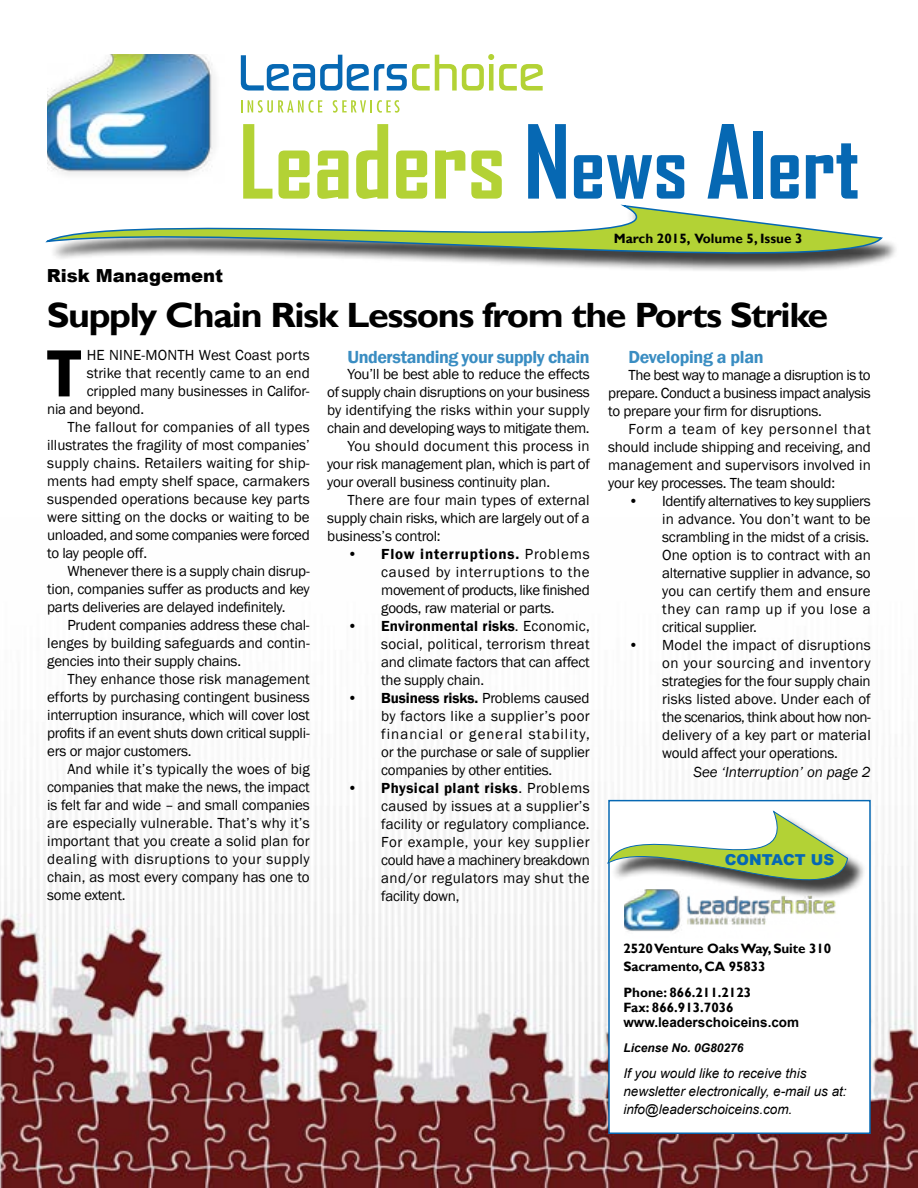
<style>
.page{position:relative;width:918px;height:1188px;background:#fff}
.page>*{position:absolute;margin:0;border:0;box-sizing:border-box;transform-origin:0 0}
.t1{font:700 97.5px "Agency FB";color:#b3d235}
.t2{font:600 69px "Franklin Gothic";color:#000}
.t3{font:700 35.1px "Gill Sans";letter-spacing:-.035em;color:#000;scale:1.07 1}
.t4{font:600 18px "Franklin Gothic";letter-spacing:-.025em;color:#3a8dc2}
.t5{font:900 18px "Arial";color:#000}
.t6{font:900 15.15px "Arial";color:#0668b3}
.t7{font:15px/18px "Franklin Gothic";letter-spacing:-.015em;color:#000;text-align:justify}
.t8{font:15px "Franklin Gothic";letter-spacing:.015em;color:#000}
.t9{font:15px "Franklin Gothic";letter-spacing:.005em;color:#000}
.t10{font:15px "Franklin Gothic";letter-spacing:.01em;color:#000}
.t11{font:15px "Franklin Gothic";letter-spacing:.035em;color:#000}
.t12{font:italic 15px "Franklin Gothic";color:#000}
.t13{font:italic 13.5px/18px "Arial";color:#000}
.t14{font:700 13.5px/18px "Gill Sans";letter-spacing:-.01em;color:#000}
.t15{font:700 13.5px "Gill Sans";color:#000101}
.t16{font:700 13.5px "Arial";color:#000}
.t17{font:italic 700 12px "Arial";color:#000}
.s1{color:#0668b3}
.s2{font-size:88.05px;color:#0668b3}
.s3{font-weight:600}
</style>
<div class="page">
<img style="left:0;top:734px;width:580px;height:454px">
<img style="left:580px;top:757px;width:338px;height:431px">
<div style="left:608px;top:800px;width:263px;height:334px;background:#fff;border:2px solid #0668b3"></div>
<img style="left:47px;top:54px;width:168px;height:121px">
<svg style="left:46px;top:204px;width:837px;height:67px"></svg>
<div style="left:610px;top:813px;width:257px;height:86px;background:#000;opacity:.75"></div>
<svg style="left:607px;top:810px;width:241px;height:107px"></svg>
<svg style="left:241px;top:100px;width:1px;height:12px"></svg>
<svg style="left:248px;top:100px;width:74px;height:13px"></svg>
<svg style="left:333px;top:100px;width:67px;height:13px"></svg>
<svg style="left:241px;top:54px;width:302px;height:37px"></svg>
<img style="left:624px;top:890px;width:220px;height:42px">
<h1 class="t1" style="left:239px;top:101px;width:622px">Leaders <span class="s1">N</span><span class="s2">ews</span> <span class="s1">A</span><span class="s2">lert</span></h1>
<p class="t5" style="left:47px;top:262px;width:178px">Risk Management</p>
<p class="t15" style="left:614px;top:230px;width:190px">March 2015, Volume 5, Issue 3</p>
<h3 class="t3" style="left:47px;top:294px;width:732px">Supply Chain Risk Lessons from the Ports Strike</h3>
<h2 class="t2" style="left:47px;top:331px;width:35px">T</h2>
<p class="t10" style="left:87px;top:346px;width:225px">HE NINE-MONTH West Coast ports</p>
<p class="t7" style="left:87px;top:365px;width:225px">strike that recently came to an end</p>
<p class="t7" style="left:87px;top:383px;width:225px">crippled many businesses in Califor-</p>
<p class="t7" style="left:47px;top:401px;width:98px">nia and beyond.</p>
<p class="t8" style="left:67px;top:418px;width:244px">The fallout for companies of all types</p>
<p class="t7" style="left:47px;top:437px;width:264px">illustrates the fragility of most companies’</p>
<p class="t8" style="left:47px;top:454px;width:264px">supply chains. Retailers waiting for ship-</p>
<p class="t7" style="left:47px;top:473px;width:264px">ments had empty shelf space, carmakers</p>
<p class="t7" style="left:47px;top:491px;width:264px">suspended operations because key parts</p>
<p class="t7" style="left:47px;top:509px;width:264px">were sitting on the docks or waiting to be</p>
<p class="t7" style="left:47px;top:527px;width:264px">unloaded, and some companies were forced</p>
<p class="t7" style="left:47px;top:545px;width:102px">to lay people off.</p>
<p class="t7" style="left:67px;top:563px;width:244px">Whenever there is a supply chain disrup-</p>
<p class="t7" style="left:47px;top:581px;width:264px">tion, companies suffer as products and key</p>
<p class="t7" style="left:47px;top:599px;width:240px">parts deliveries are delayed indefinitely.</p>
<p class="t7" style="left:67px;top:617px;width:244px">Prudent companies address these chal-</p>
<p class="t7" style="left:47px;top:635px;width:264px">lenges by building safeguards and contin-</p>
<p class="t7" style="left:47px;top:653px;width:195px">gencies into their supply chains.</p>
<p class="t7" style="left:67px;top:671px;width:244px">They enhance those risk management</p>
<p class="t7" style="left:47px;top:689px;width:264px">efforts by purchasing contingent business</p>
<p class="t7" style="left:47px;top:707px;width:264px">interruption insurance, which will cover lost</p>
<p class="t7" style="left:47px;top:725px;width:264px">profits if an event shuts down critical suppli-</p>
<p class="t7" style="left:47px;top:743px;width:146px">ers or major customers.</p>
<p class="t9" style="left:67px;top:760px;width:244px">And while it’s typically the woes of big</p>
<p class="t7" style="left:47px;top:779px;width:264px">companies that make the news, the impact</p>
<p class="t7" style="left:47px;top:797px;width:264px">is felt far and wide – and small companies</p>
<p class="t10" style="left:47px;top:814px;width:264px">are especially vulnerable. That’s why it’s</p>
<p class="t9" style="left:47px;top:832px;width:264px">important that you create a solid plan for</p>
<p class="t11" style="left:47px;top:850px;width:264px">dealing with disruptions to your supply</p>
<p class="t7" style="left:47px;top:869px;width:264px">chain, as most every company has one to</p>
<p class="t7" style="left:47px;top:887px;width:80px">some extent.</p>
<p class="t4" style="left:347px;top:345px;width:244px">Understanding your supply chain</p>
<p class="t7" style="left:347px;top:365px;width:244px">You’ll be best able to reduce the effects</p>
<p class="t7" style="left:327px;top:383px;width:264px">of supply chain disruptions on your business</p>
<p class="t9" style="left:327px;top:401px;width:264px">by identifying the risks within your supply</p>
<p class="t7" style="left:327px;top:419px;width:264px">chain and developing ways to mitigate them.</p>
<p class="t8" style="left:347px;top:437px;width:244px">You should document this process in</p>
<p class="t7" style="left:327px;top:455px;width:264px">your risk management plan, which is part of</p>
<p class="t7" style="left:327px;top:473px;width:225px">your overall business continuity plan.</p>
<p class="t8" style="left:347px;top:491px;width:244px">There are four main types of external</p>
<p class="t7" style="left:327px;top:509px;width:264px">supply chain risks, which are largely out of a</p>
<p class="t7" style="left:327px;top:527px;width:115px">business’s control:</p>
<p class="t7" style="left:381px;top:545px;width:210px;text-indent:-34px">• <span class="s3">Flow interruptions.</span> Problems caused by interruptions to the movement of products, like finished goods, raw material or parts.</p>
<p class="t7" style="left:381px;top:617px;width:210px;text-indent:-34px">• <span class="s3">Environmental risks</span>. Economic, social, political, terrorism threat and climate factors that can affect the supply chain.</p>
<p class="t7" style="left:381px;top:689px;width:210px;text-indent:-34px">• <span class="s3">Business risks.</span> Problems caused by factors like a supplier’s poor financial or general stability, or the purchase or sale of supplier companies by other entities.</p>
<p class="t7" style="left:381px;top:779px;width:210px;text-indent:-34px">• <span class="s3">Physical plant risks</span>. Problems caused by issues at a supplier’s facility or regulatory compliance.<br>For example, your key supplier could have a machinery breakdown and/or regulators may shut the facility down,</p>
<p class="t4" style="left:628px;top:346px;width:137px">Developing a plan</p>
<p class="t7" style="left:608px;top:366px;width:264px;text-indent:20px">The best way to manage a disruption is to prepare. Conduct a business impact analysis to prepare your firm for disruptions.</p>
<p class="t7" style="left:608px;top:420px;width:264px;text-indent:20px">Form a team of key personnel that should include shipping and receiving, and management and supervisors involved in your key processes. The team should:</p>
<p class="t7" style="left:662px;top:492px;width:210px;text-indent:-34px">• Identify alternatives to key suppliers in advance. You don’t want to be scrambling in the midst of a crisis.<br>One option is to contract with an alternative supplier in advance, so you can certify them and ensure they can ramp up if you lose a critical supplier.</p>
<p class="t7" style="left:662px;top:636px;width:210px;text-indent:-34px">• Model the impact of disruptions on your sourcing and inventory strategies for the four supply chain risks listed above. Under each of the scenarios, think about how non&shy;delivery of a key part or material would affect your operations.</p>
<p class="t12" style="left:694px;top:763px;width:179px">See ‘Interruption’ on page 2</p>
<p class="t6" style="left:725px;top:848px;width:111px">CONTACT US</p>
<p class="t14" style="left:623px;top:940px;width:209px">2520 Venture Oaks Way, Suite 310<br>Sacramento, CA 95833</p>
<p class="t14" style="left:623px;top:985px;width:129px;line-height:15px">Phone: 866.211.2123<br>Fax: 866.913.7036</p>
<p class="t16" style="left:623px;top:1013px;width:177px">www.leaderschoiceins.com</p>
<p class="t17" style="left:623px;top:1040px;width:122px">License No. 0G80276</p>
<p class="t13" style="left:623px;top:1064px;width:225px">If you would like to receive this newsletter electronically, e-mail us at: info@leaderschoiceins.com.</p>
</div>
